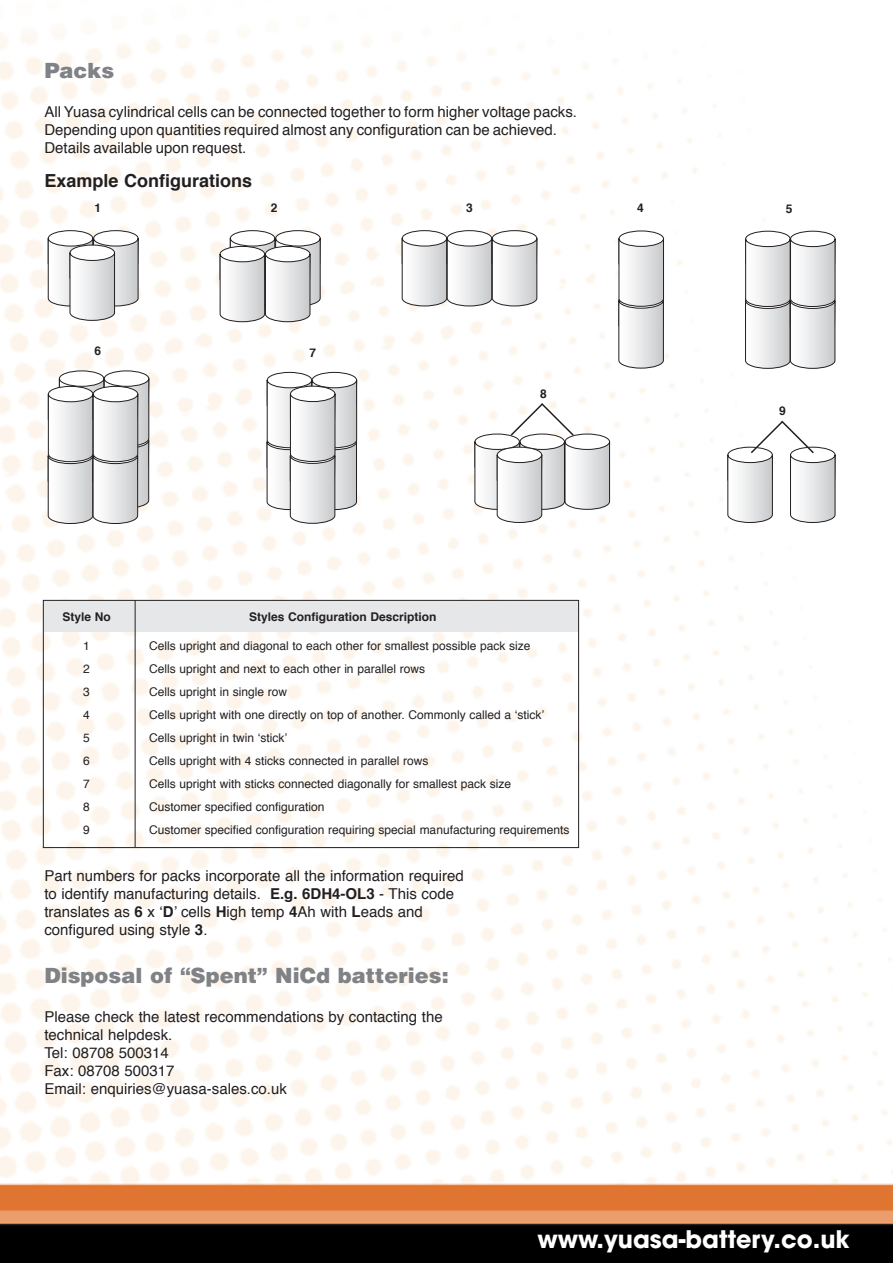
<style>
.page{position:relative;width:893px;height:1263px;background:#fff}
.page>*{position:absolute;margin:0;border:0;box-sizing:border-box;transform-origin:0 0}
.t1{font:700 24px "Avant Garde";color:#fff}
.t2{font:900 21px "Helvetica";color:#808285}
.t3{font:700 18px "Helvetica";color:#231f20}
.t4{font:15px/18px "Helvetica";color:#231f20}
.t5{font:12px "Helvetica";color:#231f20}
.t6{font:700 12px "Helvetica";color:#231f20}
.s1{font-weight:700}
</style>
<div class="page">
<img style="left:0;top:29px;width:892px;height:1234px">
<svg style="left:48px;top:230px;width:91px;height:91px"></svg>
<svg style="left:401px;top:230px;width:136px;height:77px"></svg>
<svg style="left:618px;top:230px;width:46px;height:139px"></svg>
<svg style="left:219px;top:230px;width:102px;height:92px"></svg>
<svg style="left:744px;top:231px;width:91px;height:138px"></svg>
<svg style="left:48px;top:370px;width:101px;height:154px"></svg>
<svg style="left:266px;top:372px;width:91px;height:152px"></svg>
<svg style="left:727px;top:419px;width:108px;height:104px"></svg>
<div style="left:44px;top:601px;width:534px;height:31px;background:#e6e7e9"></div>
<div style="left:43px;top:600px;width:536px;height:248px;border:1px solid #231f20"></div>
<hr style="left:135px;top:600px;width:1px;height:247px;background:#231f20">
<svg style="left:474px;top:401px;width:136px;height:122px"></svg>
<h2 class="t2" style="left:44px;top:57px;width:72px">Packs</h2>
<p class="t4" style="left:44px;top:104px;width:534px">All Yuasa cylindrical cells can be connected together to form higher voltage packs.<br>Depending upon quantities required almost any configuration can be achieved.<br>Details available upon request.</p>
<p class="t3" style="left:44px;top:173px;width:209px">Example Configurations</p>
<p class="t6" style="left:94px;top:203px;width:8px">1</p>
<p class="t6" style="left:271px;top:203px;width:8px">2</p>
<p class="t6" style="left:466px;top:203px;width:8px">3</p>
<p class="t6" style="left:637px;top:203px;width:8px">4</p>
<p class="t6" style="left:786px;top:204px;width:8px">5</p>
<p class="t6" style="left:94px;top:346px;width:8px">6</p>
<p class="t6" style="left:309px;top:347px;width:8px">7</p>
<p class="t6" style="left:540px;top:389px;width:8px">8</p>
<p class="t6" style="left:62px;top:612px;width:50px">Style No</p>
<p class="t6" style="left:249px;top:612px;width:189px">Styles Configuration Description</p>
<p class="t5" style="left:83px;top:641px;width:8px">1</p>
<p class="t5" style="left:149px;top:641px;width:383px">Cells upright and diagonal to each other for smallest possible pack size</p>
<p class="t5" style="left:83px;top:664px;width:8px">2</p>
<p class="t5" style="left:149px;top:664px;width:277px">Cells upright and next to each other in parallel rows</p>
<p class="t5" style="left:83px;top:687px;width:8px">3</p>
<p class="t5" style="left:149px;top:687px;width:139px">Cells upright in single row</p>
<p class="t5" style="left:83px;top:710px;width:8px">4</p>
<p class="t5" style="left:149px;top:710px;width:396px">Cells upright with one directly on top of another. Commonly called a ‘stick’</p>
<p class="t5" style="left:83px;top:733px;width:8px">5</p>
<p class="t5" style="left:149px;top:733px;width:139px">Cells upright in twin ‘stick’</p>
<p class="t5" style="left:83px;top:756px;width:8px">6</p>
<p class="t5" style="left:149px;top:756px;width:281px">Cells upright with 4 sticks connected in parallel rows</p>
<p class="t5" style="left:83px;top:778px;width:8px">7</p>
<p class="t5" style="left:149px;top:778px;width:363px">Cells upright with sticks connected diagonally for smallest pack size</p>
<p class="t5" style="left:83px;top:801px;width:8px">8</p>
<p class="t5" style="left:149px;top:801px;width:177px">Customer specified configuration</p>
<p class="t5" style="left:83px;top:824px;width:8px">9</p>
<p class="t5" style="left:149px;top:824px;width:421px">Customer specified configuration requiring special manufacturing requirements</p>
<p class="t4" style="left:44px;top:868px;width:421px">Part numbers for packs incorporate all the information required to identify manufacturing details. <span class="s1">E.g. 6DH4-OL3</span> - This code translates as <span class="s1">6</span> x ‘<span class="s1">D</span>’ cells <span class="s1">H</span>igh temp <span class="s1">4</span>Ah with <span class="s1">L</span>eads and configured using style <span class="s1">3</span>.</p>
<h2 class="t2" style="left:44px;top:961px;width:406px">Disposal of “Spent” NiCd batteries:</h2>
<p class="t4" style="left:44px;top:1009px;width:400px">Please check the latest recommendations by contacting the technical helpdesk.<br>Tel: 08708 500314<br>Fax: 08708 500317<br>Email: enquiries@yuasa-sales.co.uk</p>
<p class="t6" style="left:779px;top:406px;width:8px">9</p>
<h1 class="t1" style="left:537px;top:1224px;width:314px">www.yuasa-battery.co.uk</h1>
</div>
